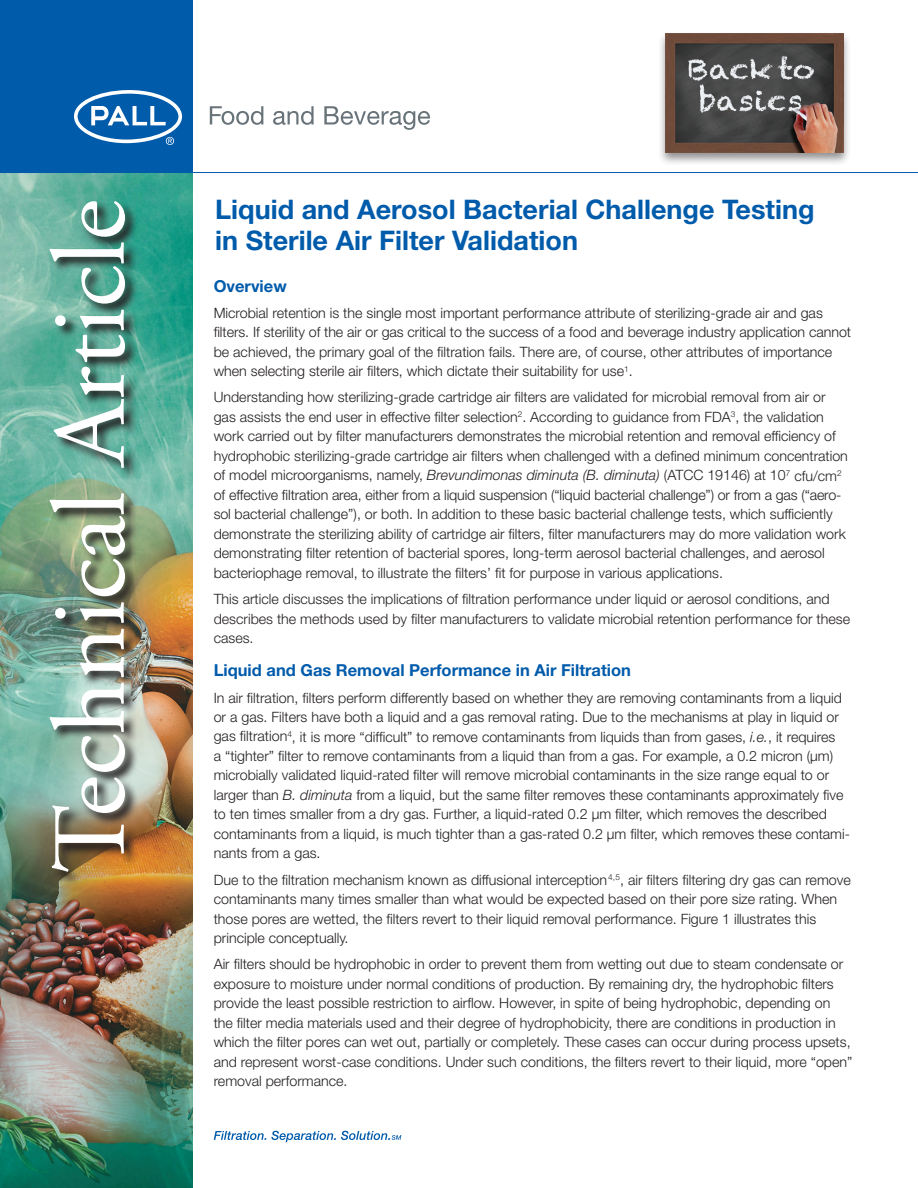
<style>
.page{position:relative;width:918px;height:1188px;background:#fff}
.page>*{position:absolute;margin:0;border:0;box-sizing:border-box;transform-origin:0 0}
.t1{font:103.5px "Adobe Garamond";color:#fff}
.t2{font:700 27px/31.5px "Helvetica Neue LT Std";color:#015bab}
.t3{font:700 16.5px "Helvetica Neue LT Std";color:#015bab}
.t4{font:300 14.25px/19.5px "Helvetica Neue LT Std";color:#231f20}
.s1{font-style:italic}
</style>
<div class="page">
<img style="left:0;top:173px;width:193px;height:1015px">
<div style="left:0;top:0;width:196px;height:172px;background:#015bab"></div>
<svg style="left:210px;top:106px;width:53px;height:19px"></svg>
<svg style="left:273px;top:106px;width:41px;height:19px"></svg>
<svg style="left:324px;top:106px;width:106px;height:24px"></svg>
<svg style="left:74px;top:90px;width:108px;height:55px"></svg>
<div style="left:193px;top:0;width:7px;height:1188px;background:#fff"></div>
<hr style="left:0;top:172px;width:918px;height:1px;background:#015bab">
<svg style="left:214px;top:1131px;width:187px;height:11px"></svg>
<img style="left:49px;top:200px;width:90px;height:685px">
<div style="left:657px;top:31px;width:195px;height:135px;background:#231f20;opacity:.5"></div>
<img style="left:665px;top:34px;width:178px;height:118px">
<h1 class="t1" style="left:36px;top:873px;width:675px;rotate:-90deg">Technical Article</h1>
<h2 class="t2" style="left:215px;top:193px;width:601px">Liquid and Aerosol Bacterial Challenge Testing in Sterile Air Filter Validation</h2>
<p class="t3" style="left:214px;top:275px;width:75px">Overview</p>
<p class="t4" style="left:214px;top:303px;width:639px">Microbial retention is the single most important performance attribute of sterilizing-grade air and gas filters. If sterility of the air or gas critical to the success of a food and beverage industry application cannot be achieved, the primary goal of the filtration fails. There are, of course, other attributes of importance when selecting sterile air filters, which dictate their suitability for use<sup>1</sup>.</p>
<p class="t4" style="left:214px;top:387px;width:636px">Understanding how sterilizing-grade cartridge air filters are validated for microbial removal from air or gas assists the end user in effective filter selection<sup>2</sup>. According to guidance from FDA<sup>3</sup>, the validation work carried out by filter manufacturers demonstrates the microbial retention and removal efficiency of hydrophobic sterilizing-grade cartridge air filters when challenged with a defined minimum concentration of model microorganisms, namely, <span class="s1">Brevundimonas diminuta (B. diminuta)</span> (ATCC 19146) at 10<sup>7</sup> cfu/cm<sup>2 </sup>of effective filtration area, either from a liquid suspension (“liquid bacterial challenge”) or from a gas (“aero&shy;sol bacterial challenge”), or both. In addition to these basic bacterial challenge tests, which sufficiently demonstrate the sterilizing ability of cartridge air filters, filter manufacturers may do more validation work demonstrating filter retention of bacterial spores, long-term aerosol bacterial challenges, and aerosol bacteriophage removal, to illustrate the filters’ fit for purpose in various applications.</p>
<p class="t4" style="left:214px;top:589px;width:638px">This article discusses the implications of filtration performance under liquid or aerosol conditions, and describes the methods used by filter manufacturers to validate microbial retention performance for these cases.</p>
<p class="t3" style="left:214px;top:660px;width:419px">Liquid and Gas Removal Performance in Air Filtration</p>
<p class="t4" style="left:214px;top:687px;width:638px">In air filtration, filters perform differently based on whether they are removing contaminants from a liquid or a gas. Filters have both a liquid and a gas removal rating. Due to the mechanisms at play in liquid or gas filtration<sup>4</sup>, it is more “difficult” to remove contaminants from liquids than from gases, <span class="s1">i.e.</span>, it requires<br>a “tighter” filter to remove contaminants from a liquid than from a gas. For example, a 0.2 micron (µm) microbially validated liquid-rated filter will remove microbial contaminants in the size range equal to or larger than <span class="s1">B. diminuta</span> from a liquid, but the same filter removes these contaminants approximately five to ten times smaller from a dry gas. Further, a liquid-rated 0.2 µm filter, which removes the described contaminants from a liquid, is much tighter than a gas-rated 0.2 µm filter, which removes these contami&shy;nants from a gas.</p>
<p class="t4" style="left:214px;top:870px;width:639px">Due to the filtration mechanism known as diffusional interception<sup>4,5</sup>, air filters filtering dry gas can remove contaminants many times smaller than what would be expected based on their pore size rating. When those pores are wetted, the filters revert to their liquid removal performance. Figure 1 illustrates this principle conceptually.</p>
<p class="t4" style="left:214px;top:954px;width:640px">Air filters should be hydrophobic in order to prevent them from wetting out due to steam condensate or exposure to moisture under normal conditions of production. By remaining dry, the hydrophobic filters provide the least possible restriction to airflow. However, in spite of being hydrophobic, depending on the filter media materials used and their degree of hydrophobicity, there are conditions in production in which the filter pores can wet out, partially or completely. These cases can occur during process upsets, and represent worst-case conditions. Under such conditions, the filters revert to their liquid, more “open” removal performance.</p>
</div>
